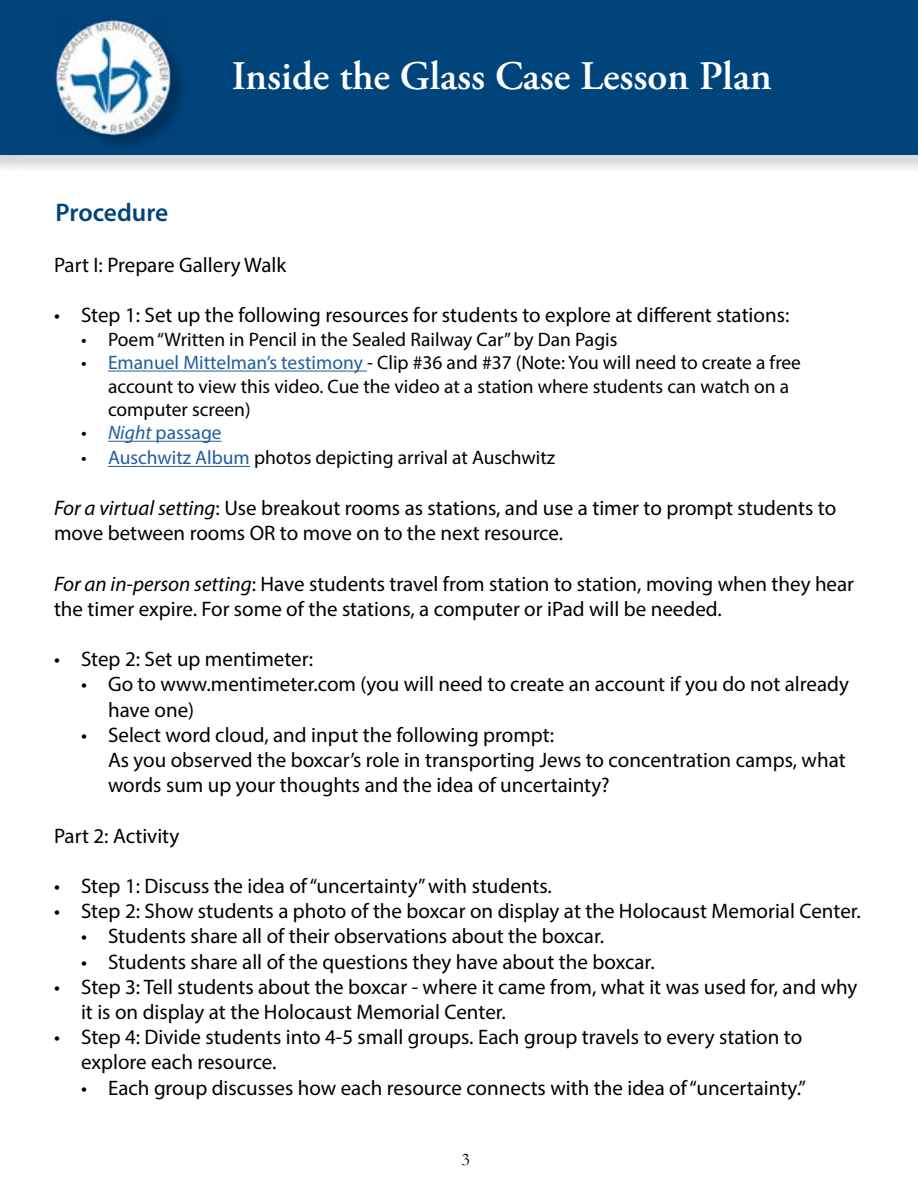
<style>
.page{position:relative;width:918px;height:1188px;background:#fff}
.page>*{position:absolute;margin:0;border:0;box-sizing:border-box;transform-origin:0 0}
.t1{font:600 54px "Adobe Garamond Pro";color:#fff}
.t2{font:600 40.5px "Adobe Garamond Pro";color:#fff}
.t3{font:600 25.5px "Myriad Pro";letter-spacing:-.005em;color:#00447c}
.t4{font:21px/25.2px "Myriad Pro";color:#000}
.t5{font:19.5px/23.4px "Myriad Pro";color:#000}
.t6{font:19.5px "Myriad Pro";color:#215e9e}
.t7{font:18px "Garamond";color:#000}
.s1{color:#215e9e}
.s2{font-style:italic;color:#000}
.s3{font-style:italic}
</style>
<div class="page">
<div style="left:3px;top:3px;width:915px;height:171px;background:#000;opacity:.15"></div>
<div style="left:0;top:0;width:918px;height:154px;background:#00447c"></div>
<div style="left:58px;top:24px;width:131px;height:129px;background:#000;opacity:.24"></div>
<img style="left:55px;top:20px;width:116px;height:115px">
<hr style="left:108px;top:371px;width:259px;height:1px;background:#215e9e">
<hr style="left:108px;top:441px;width:114px;height:1px;background:#215e9e">
<hr style="left:108px;top:466px;width:142px;height:1px;background:#215e9e">
<h1 class="t1" style="left:222px;top:41px;width:582px">Teacher Companion Guide</h1>
<h2 class="t2" style="left:232px;top:53px;width:541px">Inside the Glass Case Lesson Plan</h2>
<p class="t3" style="left:56px;top:196px;width:114px">Procedure</p>
<p class="t4" style="left:54px;top:252px;width:234px">Part I: Prepare Gallery Walk</p>
<p class="t4" style="left:54px;top:302px;width:737px">• Step 1: Set up the following resources for students to explore at different stations:</p>
<p class="t5" style="left:81px;top:327px;width:538px">• Poem “Written in Pencil in the Sealed Railway Car” by Dan Pagis</p>
<p class="t5" style="left:108px;top:351px;width:695px;text-indent:-27px">• <span class="s1">Emanuel Mittelman’s testimony</span> - Clip #36 and #37 (Note: You will need to create a free account to view this video. Cue the video at a station where students can watch on a computer screen)</p>
<p class="t6" style="left:81px;top:421px;width:142px"><span class="s2">•</span> <span class="s3">Night</span> passage</p>
<p class="t5" style="left:81px;top:446px;width:476px">• <span class="s1">Auschwitz Album</span> photos depicting arrival at Auschwitz</p>
<p class="t4" style="left:54px;top:495px;width:784px"><span class="s3">For a virtual setting</span>: Use breakout rooms as stations, and use a timer to prompt students to move between rooms OR to move on to the next resource.</p>
<p class="t4" style="left:54px;top:571px;width:802px"><span class="s3">For an in-person setting</span>: Have students travel from station to station, moving when they hear the timer expire. For some of the stations, a computer or iPad will be needed.</p>
<p class="t4" style="left:54px;top:646px;width:261px">• Step 2: Set up mentimeter:</p>
<p class="t4" style="left:108px;top:671px;width:742px;text-indent:-27px">• Go to www.mentimeter.com (you will need to create an account if you do not already have one)</p>
<p class="t4" style="left:108px;top:722px;width:739px;text-indent:-27px">• Select word cloud, and input the following prompt:<br>As you observed the boxcar’s role in transporting Jews to concentration camps, what words sum up your thoughts and the idea of uncertainty?</p>
<p class="t4" style="left:54px;top:823px;width:127px">Part 2: Activity</p>
<p class="t4" style="left:54px;top:873px;width:499px">• Step 1: Discuss the idea of “uncertainty” with students.</p>
<p class="t4" style="left:54px;top:898px;width:808px">• Step 2: Show students a photo of the boxcar on display at the Holocaust Memorial Center.</p>
<p class="t4" style="left:81px;top:923px;width:525px">• Students share all of their observations about the boxcar.</p>
<p class="t4" style="left:81px;top:949px;width:575px">• Students share all of the questions they have about the boxcar.</p>
<p class="t4" style="left:81px;top:974px;width:778px;text-indent:-27px">• Step 3: Tell students about the boxcar - where it came from, what it was used for, and why it is on display at the Holocaust Memorial Center.</p>
<p class="t4" style="left:81px;top:1024px;width:723px;text-indent:-27px">• Step 4: Divide students into 4-5 small groups. Each group travels to every station to explore each resource.</p>
<p class="t4" style="left:81px;top:1075px;width:727px">• Each group discusses how each resource connects with the idea of “uncertainty.”</p>
<p class="t7" style="left:462px;top:1147px;width:10px">3</p>
</div>
